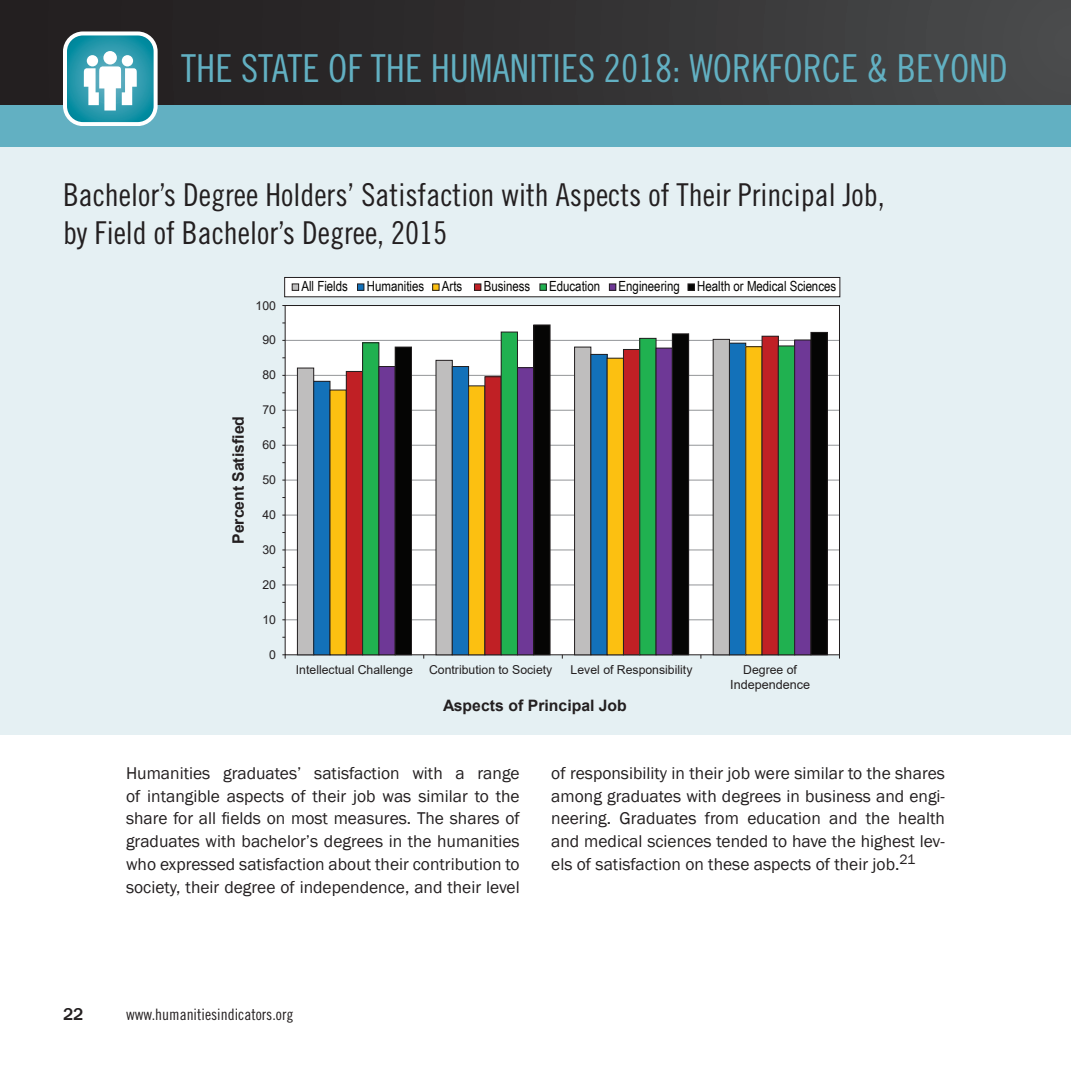
<style>
.page{position:relative;width:1071px;height:1071px;background:#fff}
.page>*{position:absolute;margin:0;border:0;box-sizing:border-box;transform-origin:0 0}
.t1{font:38.5px "Trade Gothic LT Std Cn 18";color:#62b0c2}
.t2{font:31.5px/37.8px "Trade Gothic LT Std Cn 18";color:#231f20}
.Text{font:17.5px/22.8px "Franklin Gothic";color:#231f20;text-align:justify}
.t3{font:500 17.5px "Franklin Gothic";color:#231f20}
.t4{font:700 15.75px "Arial";color:#231f20}
.t5{font:15.75px "Trade Gothic LT Std Cn 18";color:#231f20}
.t6{font:14px "Arial Narrow";color:#050504}
.t7{font:12.6px "Arial";color:#231f20}
.t8{font:12.25px "Arial";color:#231f20}
</style>
<div class="page">
<div style="left:0;top:147px;width:1071px;height:588px;background:#e5f0f3"></div>
<div style="left:285px;top:306px;width:554px;height:349px;background:#fff"></div>
<hr style="left:285px;top:340px;width:554px;height:1px;background:#939598">
<hr style="left:285px;top:375px;width:554px;height:1px;background:#939598">
<hr style="left:285px;top:410px;width:554px;height:1px;background:#939598">
<hr style="left:285px;top:445px;width:554px;height:1px;background:#939598">
<hr style="left:285px;top:480px;width:554px;height:1px;background:#939598">
<hr style="left:285px;top:515px;width:554px;height:1px;background:#939598">
<hr style="left:285px;top:550px;width:554px;height:1px;background:#939598">
<hr style="left:285px;top:585px;width:554px;height:1px;background:#939598">
<hr style="left:285px;top:619px;width:554px;height:1px;background:#939598">
<div style="left:297px;top:368px;width:17px;height:287px;background:#bfbebe"></div>
<div style="left:297px;top:368px;width:17px;height:287px;border:1px solid #231f20"></div>
<div style="left:436px;top:360px;width:16px;height:295px;background:#bfbebe"></div>
<div style="left:575px;top:347px;width:16px;height:308px;background:#bfbebe"></div>
<div style="left:574px;top:347px;width:17px;height:308px;border:1px solid #231f20"></div>
<div style="left:713px;top:339px;width:16px;height:316px;background:#bfbebe"></div>
<div style="left:713px;top:339px;width:17px;height:316px;border:1px solid #231f20"></div>
<div style="left:314px;top:381px;width:16px;height:274px;background:#1371b9"></div>
<div style="left:313px;top:381px;width:17px;height:274px;border:1px solid #231f20"></div>
<div style="left:452px;top:367px;width:17px;height:288px;background:#1371b9"></div>
<div style="left:452px;top:366px;width:17px;height:289px;border:1px solid #231f20"></div>
<div style="left:591px;top:354px;width:16px;height:301px;background:#1371b9"></div>
<div style="left:590px;top:354px;width:18px;height:301px;border:1px solid #231f20"></div>
<div style="left:729px;top:343px;width:17px;height:312px;background:#1371b9"></div>
<div style="left:729px;top:343px;width:17px;height:312px;border:1px solid #231f20"></div>
<div style="left:330px;top:390px;width:16px;height:265px;background:#fcc011"></div>
<div style="left:469px;top:386px;width:16px;height:269px;background:#fcc011"></div>
<div style="left:468px;top:385px;width:17px;height:270px;border:1px solid #231f20"></div>
<div style="left:607px;top:358px;width:16px;height:297px;background:#fcc011"></div>
<div style="left:746px;top:347px;width:16px;height:308px;background:#fcc011"></div>
<div style="left:745px;top:346px;width:17px;height:309px;border:1px solid #231f20"></div>
<div style="left:346px;top:371px;width:17px;height:284px;background:#c02025"></div>
<div style="left:346px;top:371px;width:17px;height:284px;border:1px solid #231f20"></div>
<div style="left:485px;top:377px;width:16px;height:278px;background:#c02025"></div>
<div style="left:484px;top:376px;width:18px;height:279px;border:1px solid #231f20"></div>
<div style="left:623px;top:349px;width:17px;height:306px;background:#c02025"></div>
<div style="left:623px;top:349px;width:17px;height:306px;border:1px solid #231f20"></div>
<div style="left:762px;top:336px;width:16px;height:319px;background:#c02025"></div>
<div style="left:363px;top:343px;width:16px;height:312px;background:#20b150"></div>
<div style="left:362px;top:342px;width:17px;height:313px;border:1px solid #231f20"></div>
<div style="left:501px;top:332px;width:16px;height:323px;background:#20b150"></div>
<div style="left:501px;top:332px;width:17px;height:323px;border:1px solid #231f20"></div>
<div style="left:640px;top:338px;width:16px;height:317px;background:#20b150"></div>
<div style="left:639px;top:338px;width:18px;height:317px;border:1px solid #231f20"></div>
<div style="left:778px;top:346px;width:17px;height:309px;background:#20b150"></div>
<div style="left:778px;top:346px;width:17px;height:309px;border:1px solid #231f20"></div>
<div style="left:379px;top:367px;width:16px;height:288px;background:#6e3896"></div>
<div style="left:378px;top:366px;width:18px;height:289px;border:1px solid #231f20"></div>
<div style="left:517px;top:368px;width:17px;height:287px;background:#6e3896"></div>
<div style="left:517px;top:367px;width:17px;height:288px;border:1px solid #231f20"></div>
<div style="left:656px;top:348px;width:16px;height:307px;background:#6e3896"></div>
<div style="left:656px;top:348px;width:17px;height:307px;border:1px solid #231f20"></div>
<div style="left:795px;top:340px;width:16px;height:315px;background:#6e3896"></div>
<div style="left:794px;top:340px;width:17px;height:315px;border:1px solid #231f20"></div>
<div style="left:395px;top:347px;width:16px;height:308px;background:#050504"></div>
<div style="left:395px;top:347px;width:17px;height:308px;border:1px solid #231f20"></div>
<div style="left:534px;top:325px;width:16px;height:330px;background:#050504"></div>
<div style="left:533px;top:325px;width:18px;height:330px;border:1px solid #231f20"></div>
<div style="left:672px;top:334px;width:17px;height:321px;background:#050504"></div>
<div style="left:672px;top:333px;width:17px;height:322px;border:1px solid #231f20"></div>
<div style="left:811px;top:332px;width:16px;height:323px;background:#050504"></div>
<div style="left:811px;top:332px;width:17px;height:323px;border:1px solid #231f20"></div>
<svg style="left:282px;top:654px;width:4px;height:5px"></svg>
<div style="left:285px;top:277px;width:555px;height:20px;background:#fff"></div>
<div style="left:284px;top:277px;width:556px;height:20px;border:1px solid #231f20"></div>
<div style="left:292px;top:284px;width:7px;height:6px;background:#bfbebe"></div>
<div style="left:292px;top:283px;width:7px;height:8px;border:1px solid #231f20"></div>
<div style="left:357px;top:284px;width:7px;height:6px;background:#1371b9"></div>
<div style="left:357px;top:283px;width:7px;height:8px;border:1px solid #231f20"></div>
<svg style="left:434px;top:285px;width:4px;height:4px"></svg>
<div style="left:432px;top:283px;width:8px;height:8px;border:1px solid #231f20"></div>
<div style="left:474px;top:284px;width:7px;height:6px;background:#c02025"></div>
<div style="left:474px;top:283px;width:7px;height:8px;border:1px solid #231f20"></div>
<svg style="left:541px;top:285px;width:4px;height:4px"></svg>
<div style="left:539px;top:283px;width:8px;height:8px;border:1px solid #231f20"></div>
<div style="left:609px;top:284px;width:7px;height:6px;background:#6e3896"></div>
<div style="left:609px;top:283px;width:7px;height:8px;border:1px solid #231f20"></div>
<svg style="left:690px;top:285px;width:3px;height:4px"></svg>
<div style="left:688px;top:283px;width:7px;height:8px;border:1px solid #231f20"></div>
<div style="left:0;top:105px;width:1071px;height:42px;background:#62b0c2"></div>
<div style="left:0;top:0;width:1071px;height:105px;background:linear-gradient(to right,#1f1a1b,#47494a)"></div>
<div style="left:63px;top:32px;width:94px;height:94px;background:#fff;border-radius:20px"></div>
<svg style="left:67px;top:35px;width:87px;height:87px"></svg>
<h1 class="t1" style="left:181px;top:46px;width:828px">THE STATE OF THE HUMANITIES 2018: WORKFORCE &amp; BEYOND</h1>
<p class="t2" style="left:63px;top:176px;width:823px">Bachelor’s Degree Holders’ Satisfaction with Aspects of Their Principal Job, by Field of Bachelor’s Degree, 2015</p>
<p class="t4" style="left:227px;top:544px;width:129px;rotate:-90deg">Percent Satisfied</p>
<p class="t8" style="left:256px;top:297px;width:22px">100</p>
<p class="t8" style="left:262px;top:332px;width:15px">90</p>
<p class="t8" style="left:262px;top:367px;width:15px">80</p>
<p class="t8" style="left:262px;top:402px;width:15px">70</p>
<p class="t8" style="left:262px;top:437px;width:15px">60</p>
<p class="t8" style="left:262px;top:471px;width:15px">50</p>
<p class="t8" style="left:262px;top:506px;width:15px">40</p>
<p class="t8" style="left:262px;top:541px;width:15px">30</p>
<p class="t8" style="left:262px;top:576px;width:15px">20</p>
<p class="t8" style="left:262px;top:611px;width:15px">10</p>
<p class="t8" style="left:269px;top:646px;width:8px">0</p>
<p class="t6" style="left:301px;top:276px;width:48px">All Fields</p>
<p class="t6" style="left:367px;top:276px;width:59px">Humanities</p>
<p class="t6" style="left:442px;top:276px;width:22px">Arts</p>
<p class="t6" style="left:484px;top:276px;width:48px">Business</p>
<p class="t6" style="left:549px;top:276px;width:53px">Education</p>
<p class="t6" style="left:619px;top:276px;width:219px">Engineering Health or Medical Sciences</p>
<p class="t8" style="left:296px;top:661px;width:119px">Intellectual Challenge</p>
<p class="t8" style="left:429px;top:661px;width:125px">Contribution to Society</p>
<p class="t8" style="left:571px;top:661px;width:123px">Level of Responsibility</p>
<p class="t8" style="left:743px;top:661px;width:55px">Degree of</p>
<p class="t7" style="left:730px;top:676px;width:81px">Independence</p>
<p class="t4" style="left:443px;top:695px;width:185px">Aspects of Principal Job</p>
<p class="Text" style="left:126px;top:762px;width:395px">Humanities graduates’ satisfaction with a range of intangible aspects of their job was similar to the share for all fields on most measures. The shares of graduates with bachelor’s degrees in the humanities who expressed satisfaction about their contribution to society, their degree of independence, and their level</p>
<p class="Text" style="left:551px;top:762px;width:395px">of responsibility in their job were similar to the shares among graduates with degrees in business and engi&shy;neering. Graduates from education and the health and medical sciences tended to have the highest lev&shy;els of satisfaction on these aspects of their job.<sup>21</sup></p>
<p class="t3" style="left:63px;top:1004px;width:22px">22</p>
<p class="t5" style="left:126px;top:1005px;width:169px">www.humanitiesindicators.org</p>
</div>
